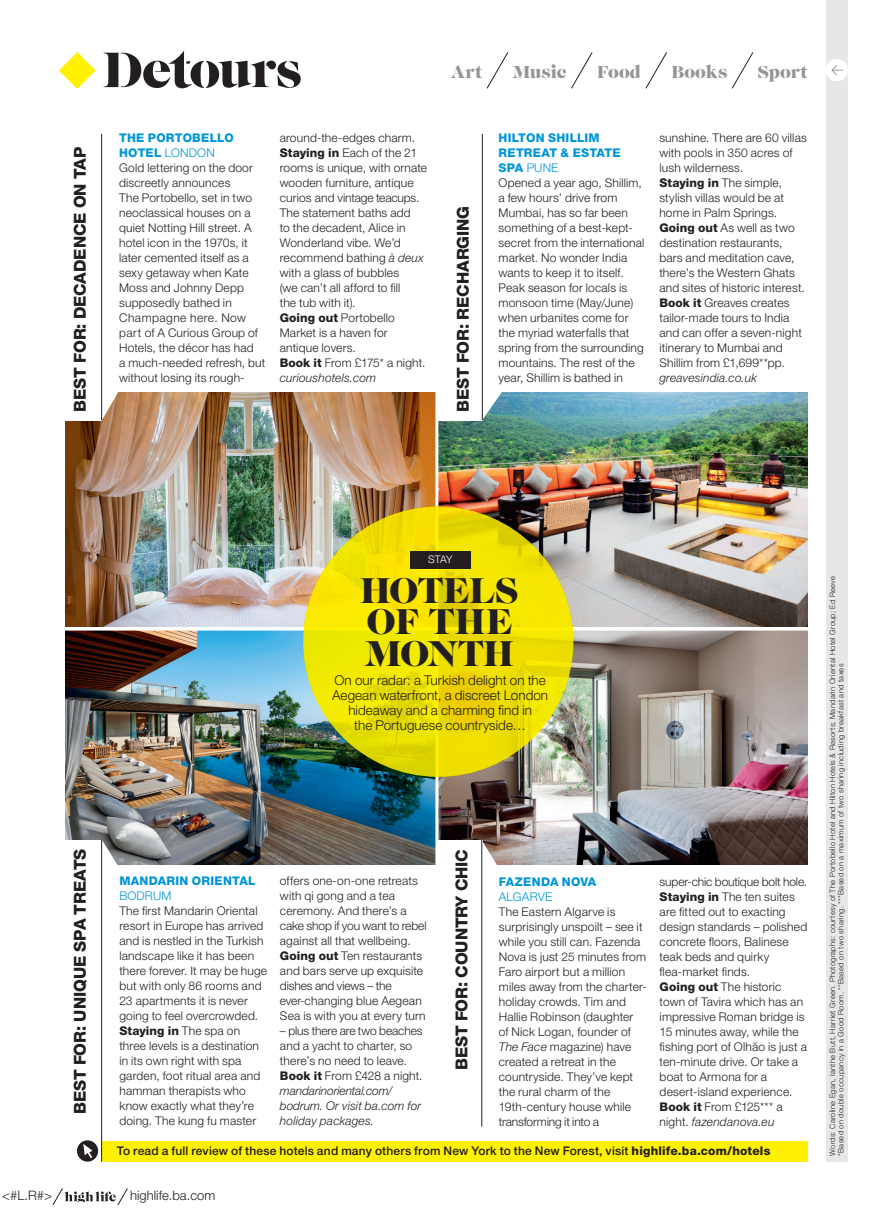
<style>
.page{position:relative;width:893px;height:1229px;background:#fff}
.page>*{position:absolute;margin:0;border:0;box-sizing:border-box;transform-origin:0 0}
.DETOURS_large_head{font:37.2px/31.3px "Caslon LT Graphique";letter-spacing:.005em;color:#231f20}
.t1{font:18px "Caslon LT Graphique";letter-spacing:.005em;color:#939598}
.DETOURS_body_copy{font:800 16.5px "Helvetica Neue LT Std";letter-spacing:-.005em;color:#231f20}
.DETOURS_intro{font:300 13.5px/15px "Helvetica Neue LT Std";color:#231f20;text-align:center}
.t2{font:300 13.05px "Helvetica Neue LT Std";color:#231f20}
.DETOURS_body_copy-2{font:300 12px/15px "Helvetica Neue LT Std";letter-spacing:.015em;color:#231f20}
.DETOURS_body_copy-3{font:italic 300 12px/15px "Helvetica Neue LT Std";letter-spacing:.01em;color:#231f20}
.DETOURS_body_copy-4{font:500 12px "Helvetica Neue LT Std";letter-spacing:.015em;color:#231f20}
.DETOURS_body_copy-5{font:800 12px/15px "Helvetica Neue LT Std";letter-spacing:.02em;color:#0095d9}
.DETOURS_body_copy-6{font:300 12px "Helvetica Neue LT Std";letter-spacing:-.01em;color:#231f20}
.DETOURS_body_copy-7{font:300 10.5px "Helvetica Neue LT Std";color:#fff}
.CREDIT_gutter{font:300 7.5px "Helvetica Neue LT Std";letter-spacing:.035em;color:#231f20}
.s1{font-weight:300}
.s2{font-weight:800}
.s3{font-style:italic}
.s4{font-weight:800;font-style:normal}
.s5{font-style:normal}
.s6{font-weight:800;color:#0095d9}
.s7{color:#0095d9}
</style>
<div class="page">
<img style="left:438px;top:393px;width:370px;height:234px">
<img style="left:65px;top:393px;width:370px;height:234px">
<img style="left:438px;top:630px;width:370px;height:234px">
<img style="left:65px;top:630px;width:370px;height:234px">
<div style="left:826px;top:0;width:21px;height:1162px;background:#e6e7e9"></div>
<div style="left:826px;top:59px;width:22px;height:22px;background:#fff;border-radius:50%"></div>
<svg style="left:831px;top:65px;width:12px;height:10px"></svg>
<svg style="left:486px;top:52px;width:22px;height:37px"></svg>
<svg style="left:571px;top:52px;width:22px;height:37px"></svg>
<svg style="left:645px;top:52px;width:22px;height:37px"></svg>
<svg style="left:731px;top:52px;width:23px;height:37px"></svg>
<svg style="left:59px;top:52px;width:37px;height:37px"></svg>
<svg style="left:104px;top:50px;width:197px;height:38px"></svg>
<svg style="left:52px;top:1188px;width:76px;height:17px"></svg>
<div style="left:437px;top:378px;width:45px;height:42px;background:#fff"></div>
<div style="left:63px;top:378px;width:39px;height:42px;background:#fff"></div>
<div style="left:63px;top:840px;width:39px;height:42px;background:#fff"></div>
<div style="left:438px;top:840px;width:44px;height:42px;background:#fff"></div>
<svg style="left:102px;top:390px;width:17px;height:30px"></svg>
<hr style="left:101px;top:134px;width:1px;height:286px;background:#231f20">
<svg style="left:483px;top:392px;width:23px;height:28px"></svg>
<svg style="left:102px;top:840px;width:17px;height:27px"></svg>
<svg style="left:482px;top:841px;width:16px;height:25px"></svg>
<hr style="left:481px;top:840px;width:1px;height:286px;background:#231f20">
<svg style="left:303px;top:506px;width:270px;height:271px;background:#eedf00"></svg>
<div style="left:410px;top:551px;width:60px;height:17px;background:#231f20"></div>
<hr style="left:482px;top:134px;width:1px;height:286px;background:#231f20">
<div style="left:102px;top:1140px;width:706px;height:21px;background:#fff101"></div>
<div style="left:77px;top:1140px;width:21px;height:21px;background:#231f20;border-radius:50%"></div>
<svg style="left:83px;top:1144px;width:10px;height:14px"></svg>
<hr style="left:101px;top:840px;width:1px;height:321px;background:#231f20">
<p class="DETOURS_body_copy" style="left:70px;top:412px;width:266px;rotate:-90deg">BEST FOR: DECADENCE ON TAP</p>
<p class="DETOURS_body_copy-5" style="left:119px;top:130px;width:116px">THE PORTOBELLO<br>HOTEL <span class="s1">LONDON</span></p>
<p class="DETOURS_body_copy-2" style="left:119px;top:160px;width:148px">Gold lettering on the door discreetly announces<br>The Portobello, set in two neoclassical houses on a quiet Notting Hill street. A hotel icon in the 1970s, it later cemented itself as a sexy getaway when Kate<br>Moss and Johnny Depp supposedly bathed in<br>Champagne here. Now part of A Curious Group of<br>Hotels, the décor has had<br>a much-needed refresh, but without losing its rough-</p>
<p class="DETOURS_body_copy-2" style="left:280px;top:130px;width:137px">around-the-edges charm.</p>
<p class="DETOURS_body_copy-2" style="left:280px;top:145px;width:149px"><span class="s2">Staying in</span> Each of the 21 rooms is unique, with ornate wooden furniture, antique curios and vintage teacups.<br>The statement baths add<br>to the decadent, Alice in<br>Wonderland vibe. We’d recommend bathing <span class="s3">à deux </span>with a glass of bubbles<br>(we can’t all afford to fill<br>the tub with it).</p>
<p class="DETOURS_body_copy-2" style="left:280px;top:310px;width:117px"><span class="s2">Going out</span> Portobello<br>Market is a haven for antique lovers.</p>
<p class="DETOURS_body_copy-3" style="left:280px;top:355px;width:147px"><span class="s4">Book it</span> <span class="s5">From £175* a night. </span>curioushotels.com</p>
<p class="t1" style="left:451px;top:61px;width:33px">Art</p>
<p class="t1" style="left:513px;top:61px;width:55px">Music</p>
<p class="t1" style="left:597px;top:61px;width:45px">Food</p>
<p class="t1" style="left:672px;top:61px;width:57px">Books</p>
<p class="t1" style="left:758px;top:61px;width:51px">Sport</p>
<p class="DETOURS_body_copy" style="left:453px;top:412px;width:208px;rotate:-90deg">BEST FOR: RECHARGING</p>
<p class="DETOURS_body_copy-2" style="left:499px;top:130px;width:147px"><span class="s6">HILTON SHILLIM<br>RETREAT &amp; ESTATE<br>SPA</span> <span class="s7">PUNE<br></span>Opened a year ago, Shillim, a few hours’ drive from<br>Mumbai, has so far been something of a best-kept&shy;secret from the international market. No wonder India wants to keep it to itself.<br>Peak season for locals is monsoon time (May/June) when urbanites come for the myriad waterfalls that spring from the surrounding mountains. The rest of the year, Shillim is bathed in</p>
<p class="DETOURS_body_copy-2" style="left:659px;top:130px;width:149px">sunshine. There are 60 villas with pools in 350 acres of lush wilderness.</p>
<p class="DETOURS_body_copy-2" style="left:659px;top:175px;width:126px"><span class="s2">Staying in</span> The simple, stylish villas would be at home in Palm Springs.</p>
<p class="DETOURS_body_copy-2" style="left:659px;top:220px;width:147px"><span class="s2">Going out</span> As well as two destination restaurants, bars and meditation cave, there’s the Western Ghats and sites of historic interest.</p>
<p class="DETOURS_body_copy-2" style="left:659px;top:295px;width:144px"><span class="s2">Book it</span> Greaves creates tailor-made tours to India and can offer a seven-night itinerary to Mumbai and<br>Shillim from £1,699**pp. <span class="s3">greavesindia.co.uk</span></p>
<p class="DETOURS_body_copy-7" style="left:428px;top:553px;width:26px">STAY</p>
<p class="DETOURS_large_head" style="left:360px;top:575px;width:159px">HOTELS<br>OF THE</p>
<p class="DETOURS_large_head" style="left:365px;top:637px;width:150px">MONTH</p>
<p class="DETOURS_intro" style="left:332px;top:672px;width:217px">On our radar: a Turkish delight on the Aegean waterfront, a discreet London hideaway and a charming find in<br>the Portuguese countryside…</p>
<p class="DETOURS_body_copy" style="left:70px;top:1114px;width:267px;rotate:-90deg">BEST FOR: UNIQUE SPA TREATS</p>
<p class="DETOURS_body_copy-5" style="left:119px;top:873px;width:138px">MANDARIN ORIENTAL<br><span class="s1">BODRUM</span></p>
<p class="DETOURS_body_copy-2" style="left:119px;top:903px;width:149px">The first Mandarin Oriental resort in Europe has arrived and is nestled in the Turkish landscape like it has been there forever. It may be huge but with only 86 rooms and<br>23 apartments it is never going to feel overcrowded.</p>
<p class="DETOURS_body_copy-2" style="left:119px;top:1023px;width:142px"><span class="s2">Staying in</span> The spa on three levels is a destination in its own right with spa garden, foot ritual area and hamman therapists who know exactly what they’re doing. The kung fu master</p>
<p class="DETOURS_body_copy-2" style="left:280px;top:873px;width:148px">offers one-on-one retreats with qi gong and a tea ceremony. And there’s a cake shop if you want to rebel against all that wellbeing.</p>
<p class="DETOURS_body_copy-2" style="left:280px;top:948px;width:147px"><span class="s2">Going out</span> Ten restaurants and bars serve up exquisite dishes and views – the ever-changing blue Aegean<br>Sea is with you at every turn</p>
<p class="DETOURS_body_copy-2" style="left:280px;top:1023px;width:144px">– plus there are two beaches and a yacht to charter, so there’s no need to leave.</p>
<p class="DETOURS_body_copy-3" style="left:280px;top:1068px;width:144px"><span class="s4">Book it</span> <span class="s5">From £428 a night. </span>mandarinoriental.com/ bodrum. Or visit ba.com for holiday packages.</p>
<p class="DETOURS_body_copy" style="left:452px;top:1070px;width:223px;rotate:-90deg">BEST FOR: COUNTRY CHIC</p>
<p class="DETOURS_body_copy-5" style="left:499px;top:874px;width:99px">FAZENDA NOVA<br><span class="s1">ALGARVE</span></p>
<p class="DETOURS_body_copy-2" style="left:499px;top:904px;width:149px">The Eastern Algarve is surprisingly unspoilt – see it while you still can. Fazenda<br>Nova is just 25 minutes from<br>Faro airport but a million miles away from the charter&shy;holiday crowds. Tim and<br>Hallie Robinson (daughter<br>of Nick Logan, founder of<br><span class="s3">The Face</span> magazine) have created a retreat in the countryside. They’ve kept the rural charm of the<br>19th-century house while transforming it into a</p>
<p class="DETOURS_body_copy-6" style="left:660px;top:874px;width:149px">super-chic boutique bolt hole.</p>
<p class="DETOURS_body_copy-2" style="left:660px;top:889px;width:149px"><span class="s2">Staying in</span> The ten suites are fitted out to exacting design standards – polished concrete floors, Balinese teak beds and quirky flea-market finds.</p>
<p class="DETOURS_body_copy-2" style="left:660px;top:979px;width:149px"><span class="s2">Going out</span> The historic town of Tavira which has an impressive Roman bridge is<br>15 minutes away, while the fishing port of Olhão is just a ten-minute drive. Or take a boat to Armona for a desert-island experience.</p>
<p class="DETOURS_body_copy-2" style="left:660px;top:1099px;width:124px"><span class="s2">Book it</span> From £125*** a night. <span class="s3">fazendanova.eu</span></p>
<p class="DETOURS_body_copy-4" style="left:117px;top:1144px;width:655px">To read a full review of these hotels and many others from New York to the New Forest, visit <span class="s2">highlife.ba.com/hotels</span></p>
<p class="t2" style="left:2px;top:1188px;width:51px">&lt;#L.R#&gt;</p>
<p class="t2" style="left:130px;top:1187px;width:87px">highlife.ba.com</p>
<p class="CREDIT_gutter" style="left:828px;top:1156px;width:581px;rotate:-90deg">Words: Caroline Egan, Ianthe Butt, Harriet Green. Photographs: courtesy of The Portobello Hotel and Hilton Hotels &amp; Resorts; Mandarin Oriental Hotel Group; Ed Reeve</p>
<p class="CREDIT_gutter" style="left:836px;top:1156px;width:493px;rotate:-90deg">*Based on double occupancy in a Good Room. **Based on two sharing. ***Based on a maximum of two sharing including breakfast and taxes</p>
</div>
